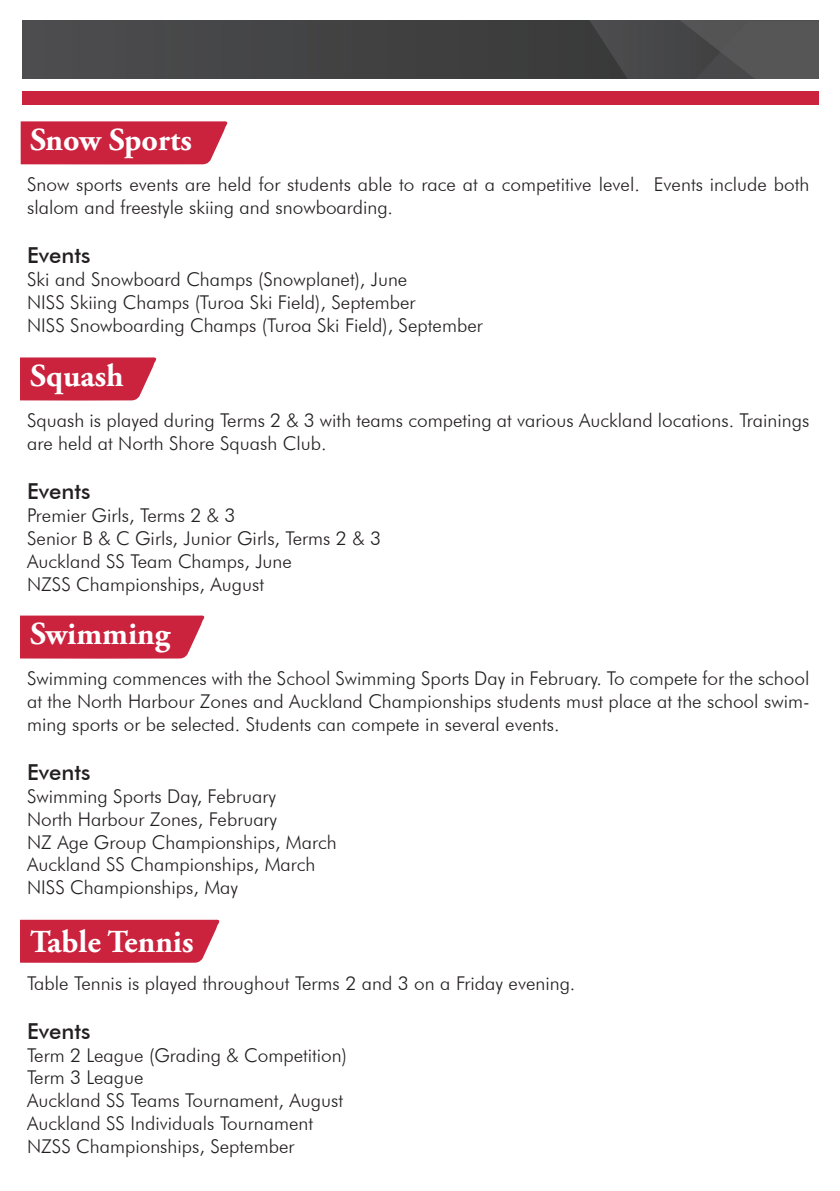
<style>
.page{position:relative;width:840px;height:1191px;background:#fff}
.page>*{position:absolute;margin:0;border:0;box-sizing:border-box;transform-origin:0 0}
.t1{font:700 32px "Adobe Garamond Pro";color:#fff}
.t2{font:500 22px "Futura BT";color:#231f20}
.t3{font:300 19px/22.8px "Futura BT";color:#231f20}
</style>
<div class="page">
<div style="left:22px;top:20px;width:795px;height:59px;background:#444546"></div>
<svg style="left:513px;top:20px;width:304px;height:59px"></svg>
<div style="left:22px;top:91px;width:795px;height:13px;background:#cb223e"></div>
<svg style="left:21px;top:121px;width:207px;height:44px;background:#ce314b"></svg>
<svg style="left:20px;top:357px;width:137px;height:44px;background:#cf3650"></svg>
<svg style="left:20px;top:615px;width:185px;height:44px;background:#ce324c"></svg>
<svg style="left:20px;top:919px;width:200px;height:44px;background:#ce314b"></svg>
<h1 class="t1" style="left:30px;top:121px;width:163px">Snow Sports</h1>
<p class="t3" style="left:27px;top:173px;width:783px">Snow sports events are held for students able to race at a competitive level. Events include both slalom and freestyle skiing and snowboarding.</p>
<p class="t2" style="left:27px;top:242px;width:65px">Events</p>
<p class="t3" style="left:27px;top:268px;width:457px">Ski and Snowboard Champs (Snowplanet), June<br>NISS Skiing Champs (Turoa Ski Field), September<br>NISS Snowboarding Champs (Turoa Ski Field), September</p>
<h1 class="t1" style="left:30px;top:357px;width:95px">Squash</h1>
<p class="t3" style="left:27px;top:409px;width:783px">Squash is played during Terms 2 &amp; 3 with teams competing at various Auckland locations. Trainings are held at North Shore Squash Club.</p>
<p class="t2" style="left:27px;top:478px;width:65px">Events</p>
<p class="t3" style="left:27px;top:504px;width:355px">Premier Girls, Terms 2 &amp; 3<br>Senior B &amp; C Girls, Junior Girls, Terms 2 &amp; 3<br>Auckland SS Team Champs, June<br>NZSS Championships, August</p>
<h1 class="t1" style="left:30px;top:615px;width:141px">Swimming</h1>
<p class="t3" style="left:27px;top:667px;width:783px;text-align:justify">Swimming commences with the School Swimming Sports Day in February. To compete for the school at the North Harbour Zones and Auckland Championships students must place at the school swim&shy;ming sports or be selected. Students can compete in several events.</p>
<p class="t2" style="left:27px;top:759px;width:65px">Events</p>
<p class="t3" style="left:27px;top:784px;width:311px">Swimming Sports Day, February<br>North Harbour Zones, February<br>NZ Age Group Championships, March<br>Auckland SS Championships, March<br>NISS Championships, May</p>
<h1 class="t1" style="left:30px;top:923px;width:165px">Table Tennis</h1>
<p class="t3" style="left:27px;top:971px;width:549px">Table Tennis is played throughout Terms 2 and 3 on a Friday evening.</p>
<p class="t2" style="left:27px;top:1017px;width:65px">Events</p>
<p class="t3" style="left:27px;top:1043px;width:321px">Term 2 League (Grading &amp; Competition)<br>Term 3 League<br>Auckland SS Teams Tournament, August<br>Auckland SS Individuals Tournament<br>NZSS Championships, September</p>
</div>
